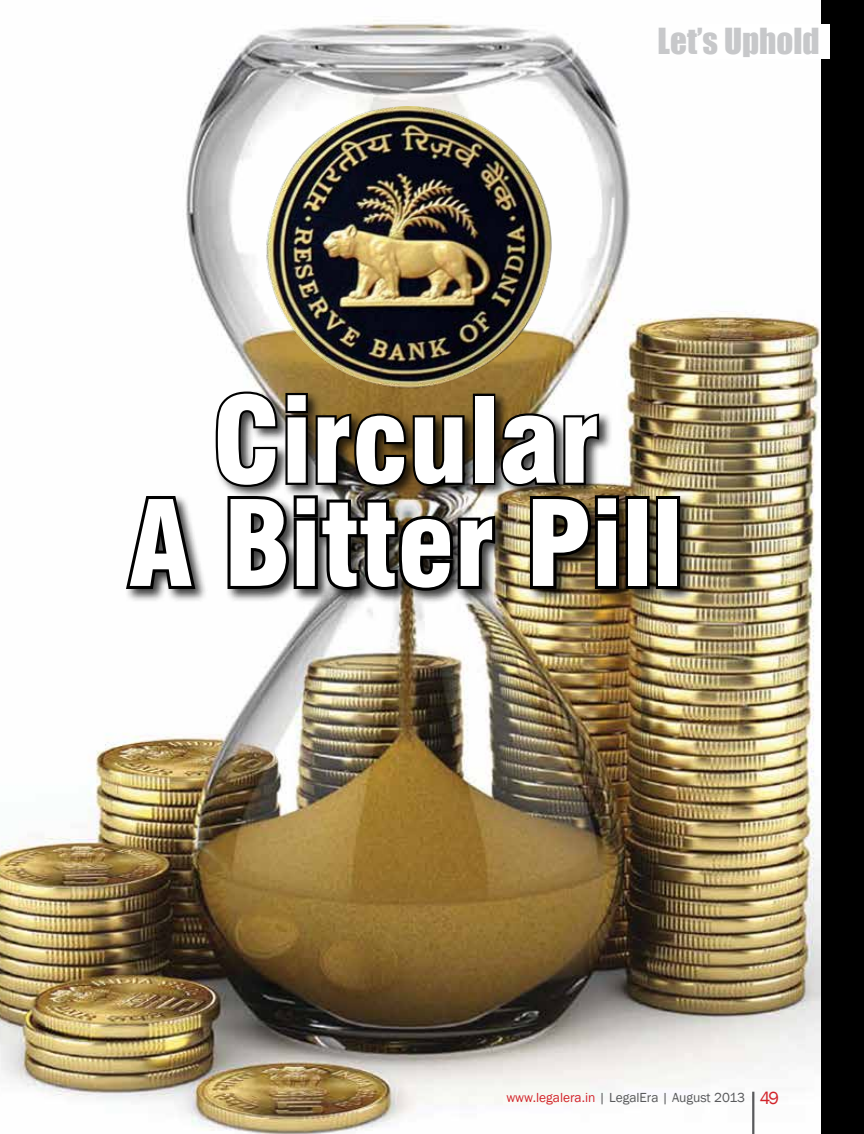
<style>
.page{position:relative;width:864px;height:1134px;background:#fff}
.page>*{position:absolute;margin:0;border:0;box-sizing:border-box;transform-origin:0 0}
.t1{font:900 condensed 115.5px/103.2px "Swiss 721 BT";color:#fff;text-align:center}
.t2{font:33px "Impact";color:#c7c8ca}
.t3{font:18px "Franklin Gothic";color:#d2232a}
.t4{font:13.5px "Franklin Gothic";color:#58595b}
.s1{color:#d2232a}
</style>
<div class="page">
<img style="left:0;top:20px;width:821px;height:1114px">
<hr style="left:752px;top:1092px;width:2px;height:42px;background:#58595b">
<div style="left:821px;top:0;width:43px;height:1134px;background:#000"></div>
<div style="left:699px;top:25px;width:131px;height:34px;background:#fff"></div>
<img style="left:246px;top:107px;width:321px;height:282px">
<div style="left:125px;top:390px;width:569px;height:215px;background:#000;opacity:.75"></div>
<svg style="left:122px;top:493px;width:77px;height:100px"></svg>
<img style="left:213px;top:389px;width:409px;height:206px">
<div style="left:625px;top:496px;width:25px;height:93px;border:6px solid #000"></div>
<div style="left:656px;top:496px;width:24px;height:93px;border:6px solid #000"></div>
<h2 class="t2" style="left:658px;top:15px;width:163px">Let’s Uphold</h2>
<h1 class="t1" style="left:129px;top:389px;width:556px">Circular<br>A Bitter Pill</h1>
<p class="t4" style="left:506px;top:1089px;width:240px"><span class="s1">www.legalera.in</span> | LegalEra | August 2013</p>
<h3 class="t3" style="left:760px;top:1087px;width:21px">49</h3>
</div>
